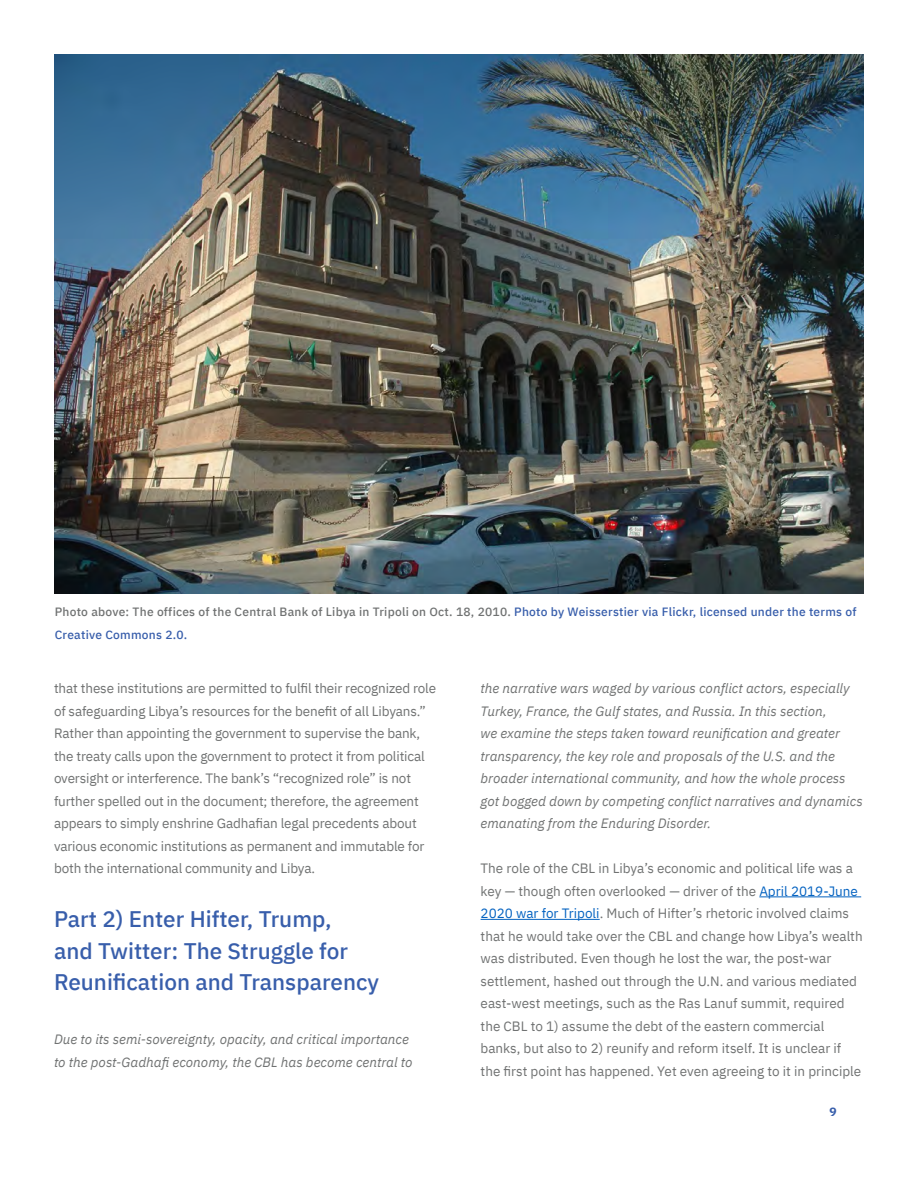
<style>
.page{position:relative;width:918px;height:1188px;background:#fff}
.page>*{position:absolute;margin:0;border:0;box-sizing:border-box;transform-origin:0 0}
.t1{font:500 22.5px/31.5px "IBM Plex Sans";color:#385eab}
.t2{font:13.5px/22.5px "IBM Plex Sans";letter-spacing:-.01em;color:#707272}
.t3{font:italic 13.5px/22.5px "IBM Plex Sans";color:#707272}
.t4{font:500 12px/22.5px "IBM Plex Sans";letter-spacing:.02em;color:#385eab}
.t5{font:700 12px "IBM Plex Mono";color:#385eab}
.s1{color:#707272}
.s2{color:#0563c1}
</style>
<div class="page">
<hr style="left:759px;top:896px;width:102px;height:1px;background:#0563c1">
<hr style="left:481px;top:919px;width:119px;height:1px;background:#0563c1">
<img style="left:55px;top:55px;width:808px;height:538px">
<p class="t4" style="left:55px;top:600px;width:803px"><span class="s1">Photo above: The offices of the Central Bank of Libya in Tripoli on Oct. 18, 2010.</span> Photo by Weisserstier via Flickr, licensed under the terms of<br>Creative Commons 2.0.</p>
<p class="t2" style="left:54px;top:676px;width:384px">that these institutions are permitted to fulfil their recognized role of safeguarding Libya’s resources for the benefit of all Libyans.” Rather than appointing the government to supervise the bank, the treaty calls upon the government to protect it from political oversight or interference. The bank’s “recognized role” is not further spelled out in the document; therefore, the agreement appears to simply enshrine Gadhafian legal precedents about various economic institutions as permanent and immutable for both the international community and Libya.</p>
<h1 class="t1" style="left:54px;top:902px;width:327px">Part 2) Enter Hifter, Trump,<br>and Twitter: The Struggle for<br>Reunification and Transparency</h1>
<p class="t3" style="left:54px;top:1027px;width:360px">Due to its semi-sovereignty, opacity, and critical importance to the post-Gadhafi economy, the CBL has become central to</p>
<p class="t3" style="left:481px;top:676px;width:384px">the narrative wars waged by various conflict actors, especially Turkey, France, the Gulf states, and Russia. In this section,<br>we examine the steps taken toward reunification and greater transparency, the key role and proposals of the U.S. and the broader international community, and how the whole process got bogged down by competing conflict narratives and dynamics emanating from the Enduring Disorder.</p>
<p class="t2" style="left:481px;top:856px;width:384px">The role of the CBL in Libya’s economic and political life was a key — though often overlooked — driver of the <span class="s2">April 2019-June 2020 war for Tripoli</span>. Much of Hifter’s rhetoric involved claims that he would take over the CBL and change how Libya’s wealth was distributed. Even though he lost the war, the post-war settlement, hashed out through the U.N. and various mediated east-west meetings, such as the Ras Lanuf summit, required the CBL to 1) assume the debt of the eastern commercial banks, but also to 2) reunify and reform itself. It is unclear if the first point has happened. Yet even agreeing to it in principle</p>
<p class="t5" style="left:829px;top:1103px;width:9px">9</p>
</div>
